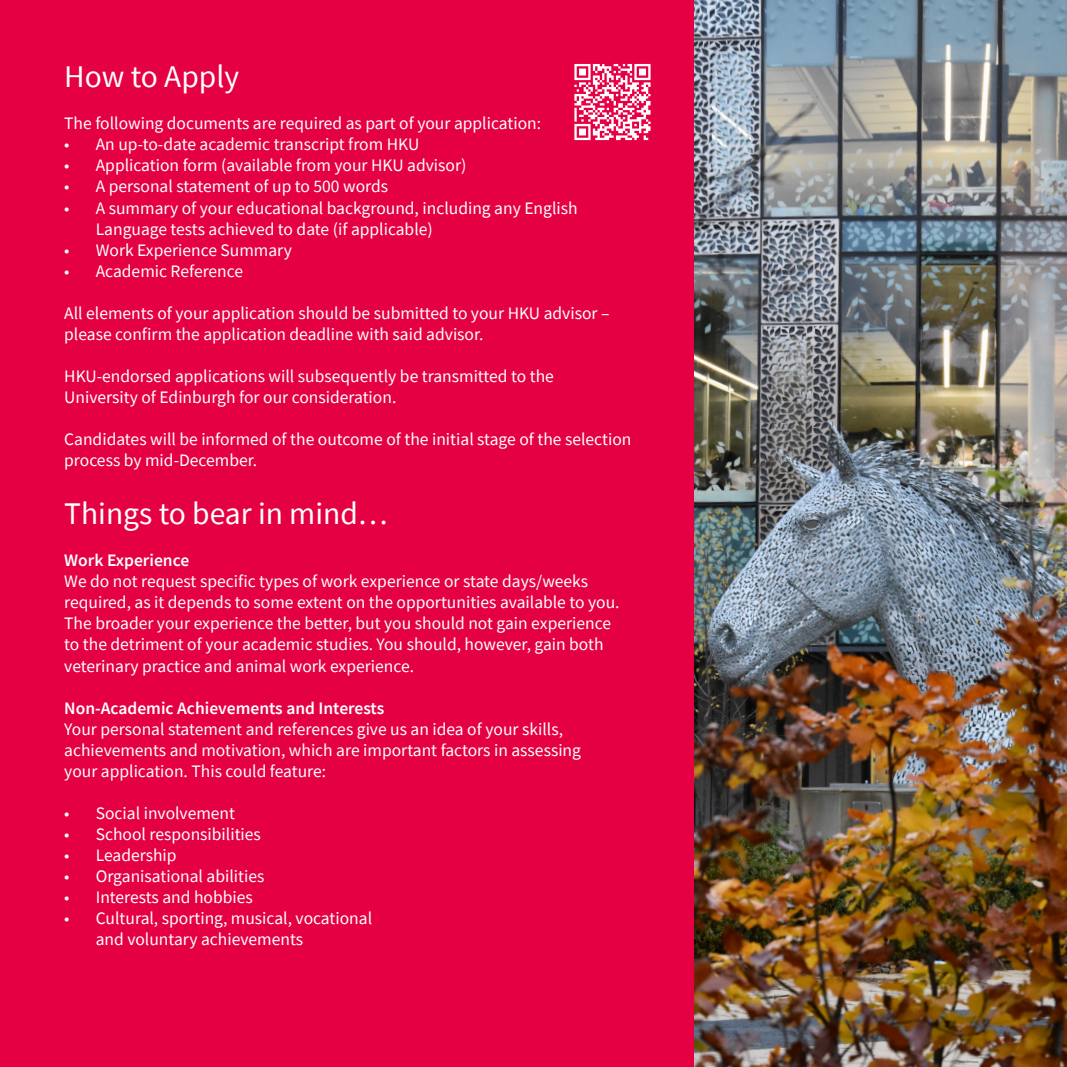
<style>
.page{position:relative;width:1067px;height:1067px;background:#fff}
.page>*{position:absolute;margin:0;border:0;box-sizing:border-box;transform-origin:0 0}
.t1{font:31.5px "Source Sans Pro";color:#fff}
.t2{font:17.5px/21px "Source Sans Pro";color:#fff}
.t3{font:600 17.5px "Source Sans Pro";color:#fff}
</style>
<div class="page">
<img style="left:693px;top:0;width:374px;height:1066px">
<div style="left:0;top:0;width:693px;height:1066px;background:#e50043"></div>
<svg style="left:574px;top:64px;width:76px;height:76px"></svg>
<h1 class="t1" style="left:64px;top:57px;width:176px">How to Apply</h1>
<p class="t2" style="left:64px;top:113px;width:478px">The following documents are required as part of your application:</p>
<p class="t2" style="left:64px;top:134px;width:356px">• An up-to-date academic transcript from HKU</p>
<p class="t2" style="left:64px;top:155px;width:404px">• Application form (available from your HKU advisor)</p>
<p class="t2" style="left:64px;top:176px;width:325px">• A personal statement of up to 500 words</p>
<p class="t2" style="left:96px;top:197px;width:483px;text-indent:-32px">• A summary of your educational background, including any English<br>Language tests achieved to date (if applicable)</p>
<p class="t2" style="left:64px;top:239px;width:229px">• Work Experience Summary</p>
<p class="t2" style="left:64px;top:260px;width:180px">• Academic Reference</p>
<p class="t2" style="left:64px;top:302px;width:547px">All elements of your application should be submitted to your HKU advisor – please confirm the application deadline with said advisor.</p>
<p class="t2" style="left:64px;top:365px;width:491px">HKU-endorsed applications will subsequently be transmitted to the<br>University of Edinburgh for our consideration.</p>
<p class="t2" style="left:64px;top:428px;width:568px">Candidates will be informed of the outcome of the initial stage of the selection process by mid-December.</p>
<h1 class="t1" style="left:64px;top:494px;width:325px">Things to bear in mind…</h1>
<p class="t3" style="left:64px;top:549px;width:127px">Work Experience</p>
<p class="t2" style="left:64px;top:571px;width:557px">We do not request specific types of work experience or state days/weeks required, as it depends to some extent on the opportunities available to you.<br>The broader your experience the better, but you should not gain experience to the detriment of your academic studies. You should, however, gain both veterinary practice and animal work experience.</p>
<p class="t3" style="left:64px;top:696px;width:321px">Non-Academic Achievements and Interests</p>
<p class="t2" style="left:64px;top:718px;width:518px">Your personal statement and references give us an idea of your skills, achievements and motivation, which are important factors in assessing your application. This could feature:</p>
<p class="t2" style="left:64px;top:802px;width:172px">• Social involvement</p>
<p class="t2" style="left:64px;top:823px;width:198px">• School responsibilities</p>
<p class="t2" style="left:64px;top:844px;width:114px">• Leadership</p>
<p class="t2" style="left:64px;top:865px;width:202px">• Organisational abilities</p>
<p class="t2" style="left:64px;top:886px;width:190px">• Interests and hobbies</p>
<p class="t2" style="left:96px;top:907px;width:278px;text-indent:-32px">• Cultural, sporting, musical, vocational and voluntary achievements</p>
</div>
